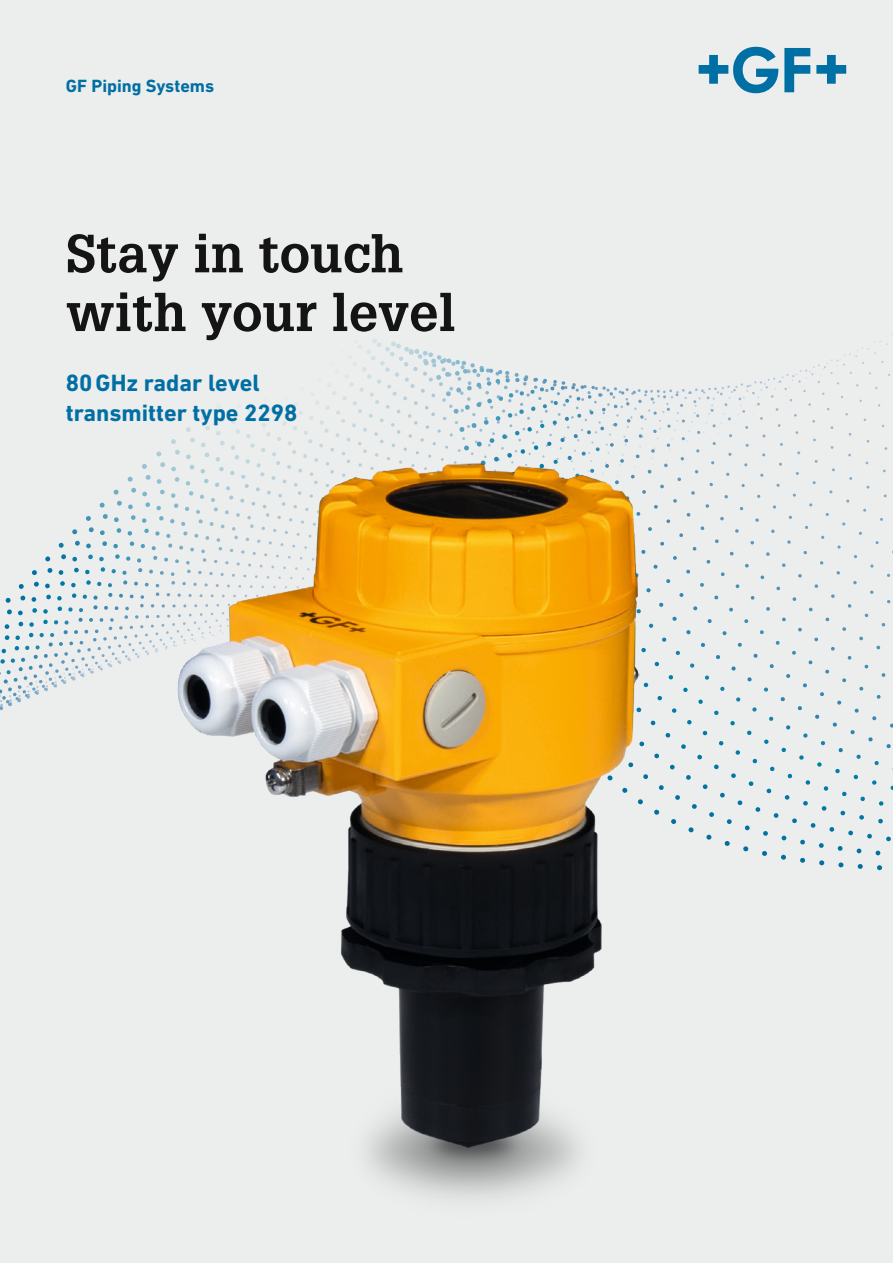
<style>
.page{position:relative;width:893px;height:1263px;background:#eceded}
.page>*{position:absolute;margin:0;border:0;box-sizing:border-box;transform-origin:0 0}
.t1{font:700 52.5px/58.7px "Glypha LT Pro";color:#131413}
.t2{font:700 24px/29.4px "DIN Next W1 G";color:#006fa4}
.t3{font:700 18px "DIN Next W1 G";color:#006fa4}
</style>
<div class="page">
<svg style="left:699px;top:47px;width:79px;height:46px"></svg>
<svg style="left:784px;top:48px;width:26px;height:44px"></svg>
<svg style="left:816px;top:55px;width:30px;height:29px"></svg>
<img style="left:0;top:334px;width:893px;height:865px">
<p class="t3" style="left:66px;top:76px;width:150px">GF Piping Systems</p>
<h1 class="t1" style="left:66px;top:223px;width:391px">Stay in touch with your level</h1>
<p class="t2" style="left:66px;top:368px;width:233px">80GHz radar level transmitter type 2298</p>
</div>
